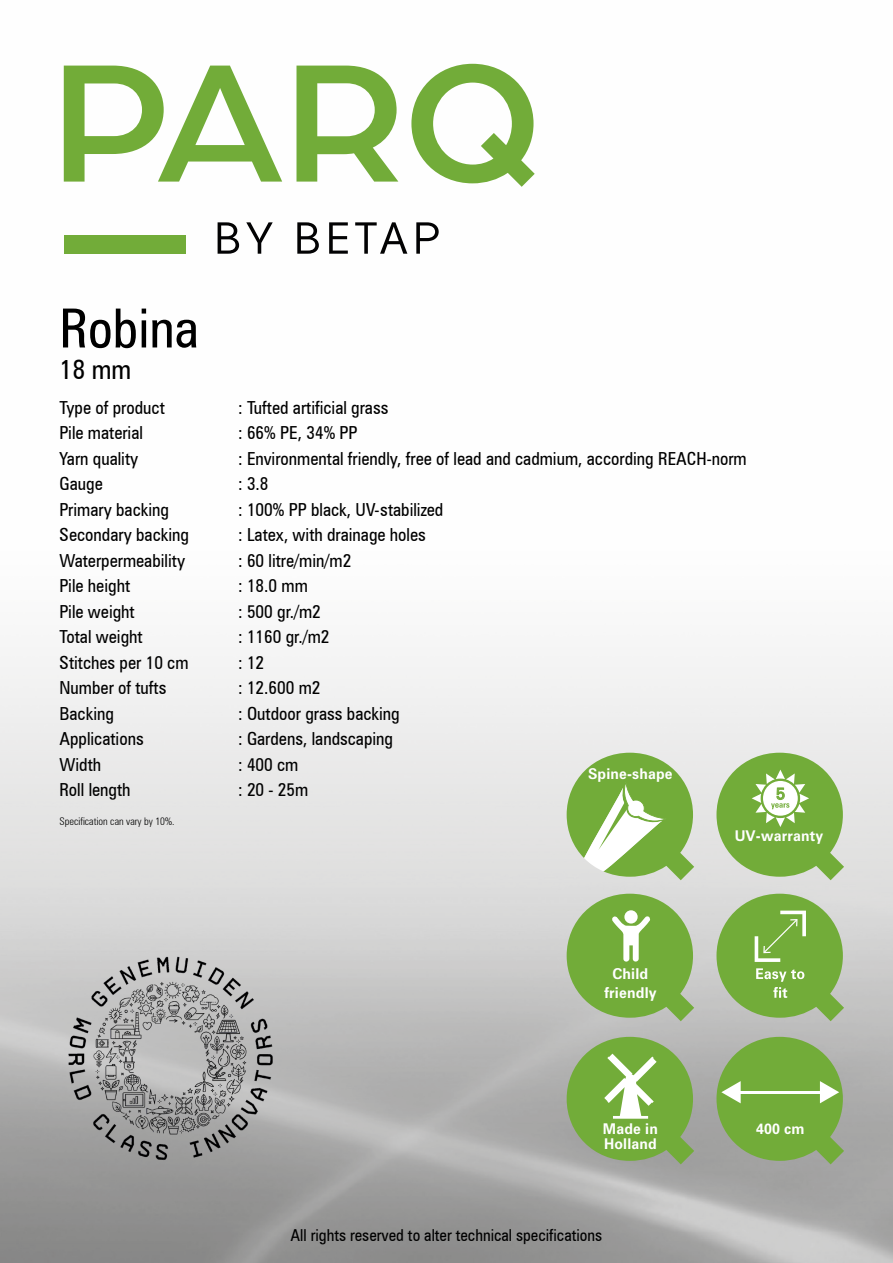
<style>
.page{position:relative;width:893px;height:1263px;background:#fff}
.page>*{position:absolute;margin:0;border:0;box-sizing:border-box;transform-origin:0 0}
.t1{font:condensed 54px "Zurich BT";color:#000}
.t2{font:condensed 27px "Zurich BT";color:#000}
.t3{font:condensed 18px/25.5px "Zurich BT";color:#000}
.t4{font:condensed 16.5px "Zurich BT";color:#000}
.t5{font:16.2px "Zurich BT";color:#72ac39}
.t6{font:700 15px/19px "Zurich BT";letter-spacing:.01em;color:#fff;text-align:center;scale:.96 1}
.t7{font:700 14.85px "Zurich BT";letter-spacing:.01em;color:#fff;scale:.96 1}
.t8{font:300 condensed 10.5px "Zurich BT";color:#000}
</style>
<div class="page">
<img style="left:0;top:63px;width:893px;height:1200px">
<img style="left:64px;top:951px;width:213px;height:213px">
<svg style="left:218px;top:222px;width:21px;height:32px"></svg>
<svg style="left:246px;top:222px;width:27px;height:32px"></svg>
<svg style="left:297px;top:222px;width:22px;height:32px"></svg>
<svg style="left:329px;top:222px;width:19px;height:32px"></svg>
<svg style="left:355px;top:222px;width:52px;height:32px"></svg>
<svg style="left:416px;top:222px;width:23px;height:32px"></svg>
<svg style="left:64px;top:66px;width:218px;height:116px"></svg>
<svg style="left:296px;top:66px;width:102px;height:116px"></svg>
<div style="left:64px;top:235px;width:121px;height:19px;background:#72ac39"></div>
<svg style="left:411px;top:64px;width:124px;height:123px"></svg>
<svg style="left:567px;top:753px;width:127px;height:127px"></svg>
<svg style="left:716px;top:753px;width:128px;height:127px;background:#96bf6f"></svg>
<svg style="left:716px;top:894px;width:128px;height:127px;background:#8cb762"></svg>
<svg style="left:567px;top:894px;width:127px;height:127px;background:#8cb761"></svg>
<svg style="left:716px;top:1037px;width:128px;height:127px;background:#84af5a"></svg>
<svg style="left:567px;top:1037px;width:127px;height:127px;background:#8ab362"></svg>
<h1 class="t1" style="left:60px;top:295px;width:141px">Robina</h1>
<h2 class="t2" style="left:60px;top:353px;width:73px">18 mm</h2>
<p class="t3" style="left:60px;top:394px;width:131px">Type of product<br>Pile material<br>Yarn quality<br>Gauge<br>Primary backing<br>Secondary backing<br>Waterpermeability<br>Pile height<br>Pile weight<br>Total weight<br>Stitches per 10 cm<br>Number of tufts<br>Backing<br>Applications<br>Width<br>Roll length</p>
<p class="t8" style="left:60px;top:815px;width:116px">Specification can vary by 10%.</p>
<p class="t3" style="left:238px;top:394px;width:510px">: Tufted artificial grass<br>: 66% PE, 34% PP<br>: Environmental friendly, free of lead and cadmium, according REACH-norm : 3.8<br>: 100% PP black, UV-stabilized<br>: Latex, with drainage holes<br>: 60 litre/min/m2<br>: 18.0 mm<br>: 500 gr./m2<br>: 1160 gr./m2<br>: 12<br>: 12.600 m2<br>: Outdoor grass backing<br>: Gardens, landscaping<br>: 400 cm<br>: 20 - 25m</p>
<p class="t7" style="left:588px;top:765px;width:90px">Spine-shape</p>
<p class="t5" style="left:776px;top:784px;width:10px">5</p>
<p class="t7" style="left:735px;top:826px;width:94px">UV-warranty</p>
<p class="t6" style="left:604px;top:964px;width:56px">Child friendly</p>
<p class="t7" style="left:603px;top:1120px;width:59px">Made in</p>
<p class="t7" style="left:756px;top:1120px;width:52px">400 cm</p>
<p class="t7" style="left:604px;top:1135px;width:56px">Holland</p>
<p class="t4" style="left:291px;top:1225px;width:313px">All rights reserved to alter technical specifications</p>
</div>
